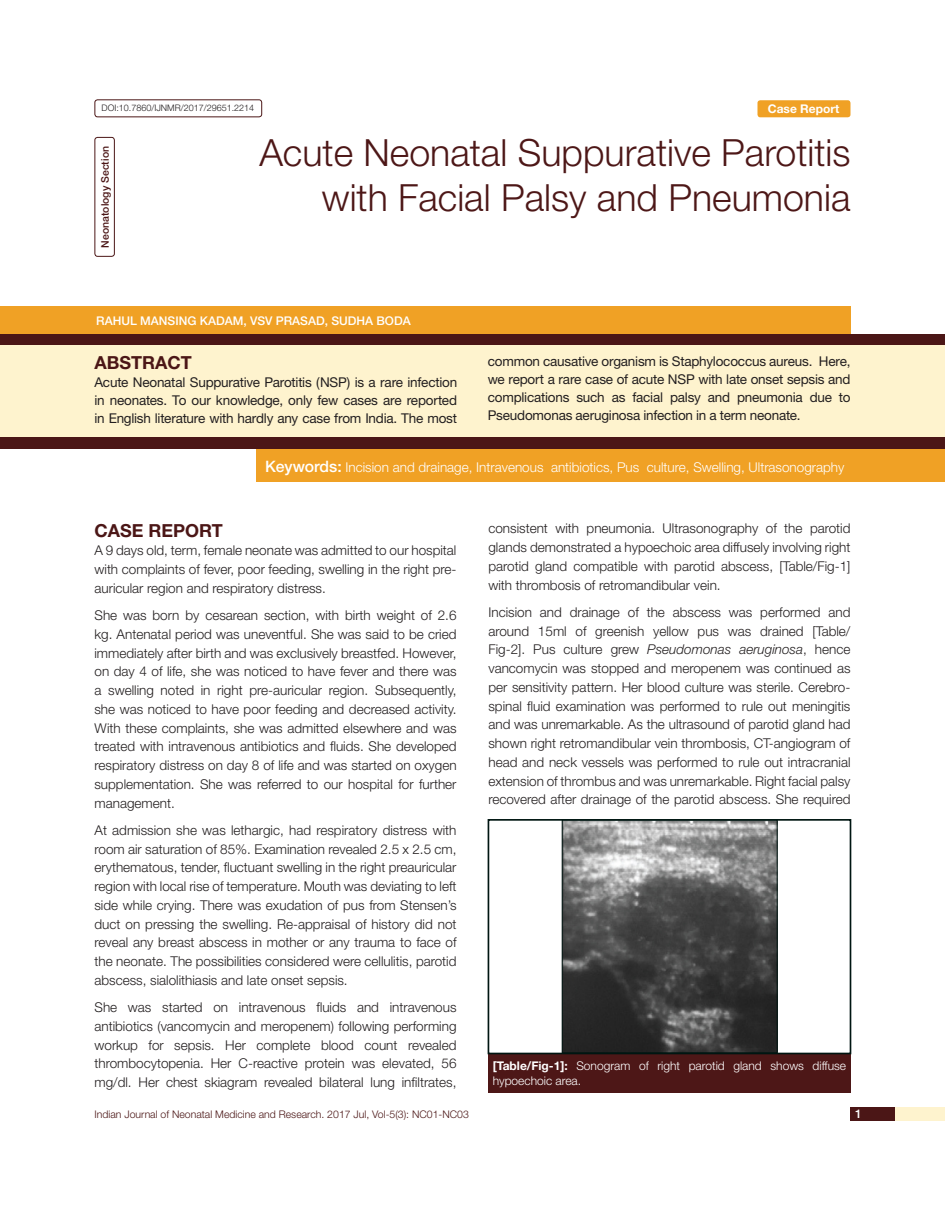
<style>
.page{position:relative;width:945px;height:1215px;background:#fff}
.page>*{position:absolute;margin:0;border:0;box-sizing:border-box;transform-origin:0 0}
.t1{font:300 37.5px/45px "Helvetica Neue";color:#4d1717;text-align:right}
.Heading{font:700 18px "Helvetica Neue";color:#4b1616}
.Abstract_head{font:700 18px "Helvetica Neue";color:#4b1616}
.Body_text{font:300 13.5px/18.8px "Helvetica Neue";color:#231f20;text-align:justify}
.Abstract_text{font:13.5px/18px "Helvetica Neue";letter-spacing:-.015em;color:#231f20;text-align:justify}
.Key_words{font:300 13.5px "Helvetica Neue";color:#fff}
.Table_text{font:300 12px/14.4px "Helvetica Neue";color:#fff}
.Author{font:500 12px "Helvetica Neue";color:#fff}
.t2{font:700 12px "Helvetica Neue";color:#fff}
.t3{font:300 10.5px "Helvetica Neue";color:#4b1616}
.t4{font:500 10.5px "Helvetica Neue";color:#4b1616}
.t5{font:300 9px "Helvetica Neue";color:#231f20}
.s1{font-weight:500;font-size:15.75px}
.s2{font-style:italic}
.s3{font-weight:700}
</style>
<div class="page">
<div style="left:94px;top:99px;width:168px;height:18px;border:1px solid #4b1616;border-radius:3px"></div>
<div style="left:757px;top:100px;width:94px;height:17px;background:#f0a125;border-radius:3px"></div>
<div style="left:894px;top:1107px;width:51px;height:13px;background:#fef3ce"></div>
<div style="left:850px;top:1107px;width:45px;height:13px;background:#4b1616"></div>
<div style="left:94px;top:137px;width:21px;height:120px;border:1px solid #4b1616;border-radius:3px"></div>
<div style="left:256px;top:449px;width:689px;height:33px;background:#f0a125"></div>
<div style="left:0;top:334px;width:945px;height:12px;background:#4b1616"></div>
<div style="left:0;top:345px;width:945px;height:92px;background:#fef3ce"></div>
<div style="left:0;top:437px;width:945px;height:12px;background:#4b1616"></div>
<div style="left:0;top:306px;width:850px;height:27px;background:#f0a125"></div>
<img style="left:564px;top:822px;width:212px;height:229px">
<div style="left:488px;top:1053px;width:362px;height:40px;background:#4d1717"></div>
<div style="left:488px;top:819px;width:363px;height:235px;border:2px solid #001612"></div>
<p class="t5" style="left:102px;top:103px;width:154px">DOI:10.7860/IJNMR/2017/29651.2214</p>
<p class="t2" style="left:768px;top:101px;width:73px">Case Report</p>
<p class="t4" style="left:99px;top:248px;width:103px;rotate:-90deg">Neonatology Section</p>
<p class="t1" style="left:259px;top:130px;width:593px">Acute Neonatal Suppurative Parotitis with Facial Palsy and Pneumonia</p>
<p class="Author" style="left:96px;top:313px;width:316px">RAHUL MANSING KADAM, VSV PRASAD, SUDHA BODA</p>
<p class="Abstract_head" style="left:94px;top:352px;width:99px">ABSTRACT</p>
<p class="Abstract_text" style="left:94px;top:373px;width:364px">Acute Neonatal Suppurative Parotitis (NSP) is a rare infection in neonates. To our knowledge, only few cases are reported in English literature with hardly any case from India. The most</p>
<p class="Abstract_text" style="left:488px;top:352px;width:364px">common causative organism is Staphylococcus aureus. Here, we report a rare case of acute NSP with late onset sepsis and complications such as facial palsy and pneumonia due to Pseudomonas aeruginosa infection in a term neonate.</p>
<p class="Key_words" style="left:265px;top:459px;width:581px"><span class="s1">Keywords:</span> Incision and drainage, Intravenous antibiotics, Pus culture, Swelling, Ultrasonography</p>
<p class="Heading" style="left:94px;top:519px;width:117px">Case Report</p>
<p class="Body_text" style="left:94px;top:541px;width:364px">A 9 days old, term, female neonate was admitted to our hospital with complaints of fever, poor feeding, swelling in the right pre&shy;auricular region and respiratory distress.</p>
<p class="Body_text" style="left:94px;top:606px;width:364px">She was born by cesarean section, with birth weight of 2.6 kg. Antenatal period was uneventful. She was said to be cried immediately after birth and was exclusively breastfed. However, on day 4 of life, she was noticed to have fever and there was a swelling noted in right pre-auricular region. Subsequently, she was noticed to have poor feeding and decreased activity.<br>With these complaints, she was admitted elsewhere and was treated with intravenous antibiotics and fluids. She developed respiratory distress on day 8 of life and was started on oxygen supplementation. She was referred to our hospital for further management.</p>
<p class="Body_text" style="left:94px;top:821px;width:364px">At admission she was lethargic, had respiratory distress with room air saturation of 85%. Examination revealed 2.5 x 2.5 cm, erythematous, tender, fluctuant swelling in the right preauricular region with local rise of temperature. Mouth was deviating to left side while crying. There was exudation of pus from Stensen’s duct on pressing the swelling. Re-appraisal of history did not reveal any breast abscess in mother or any trauma to face of the neonate. The possibilities considered were cellulitis, parotid abscess, sialolithiasis and late onset sepsis.</p>
<p class="Body_text" style="left:94px;top:998px;width:364px">She was started on intravenous fluids and intravenous antibiotics (vancomycin and meropenem) following performing workup for sepsis. Her complete blood count revealed thrombocytopenia. Her C-reactive protein was elevated, 56 mg/dl. Her chest skiagram revealed bilateral lung infiltrates,</p>
<p class="t3" style="left:94px;top:1108px;width:376px">Indian Journal of Neonatal Medicine and Research. 2017 Jul, Vol-5(3): NC01-NC03</p>
<p class="Body_text" style="left:488px;top:519px;width:364px">consistent with pneumonia. Ultrasonography of the parotid glands demonstrated a hypoechoic area diffusely involving right parotid gland compatible with parotid abscess, [Table/Fig-1] with thrombosis of retromandibular vein.</p>
<p class="Body_text" style="left:488px;top:602px;width:364px">Incision and drainage of the abscess was performed and around 15ml of greenish yellow pus was drained [Table/ Fig-2]. Pus culture grew <span class="s2">Pseudomonas aeruginosa</span>, hence vancomycin was stopped and meropenem was continued as per sensitivity pattern. Her blood culture was sterile. Cerebro&shy;spinal fluid examination was performed to rule out meningitis and was unremarkable. As the ultrasound of parotid gland had shown right retromandibular vein thrombosis, CT-angiogram of head and neck vessels was performed to rule out intracranial extension of thrombus and was unremarkable. Right facial palsy recovered after drainage of the parotid abscess. She required</p>
<p class="Table_text" style="left:493px;top:1059px;width:355px"><span class="s3">[Table/Fig-1]:</span> Sonogram of right parotid gland shows diffuse hypoechoic area.</p>
<p class="Author" style="left:855px;top:1107px;width:8px">1</p>
</div>
